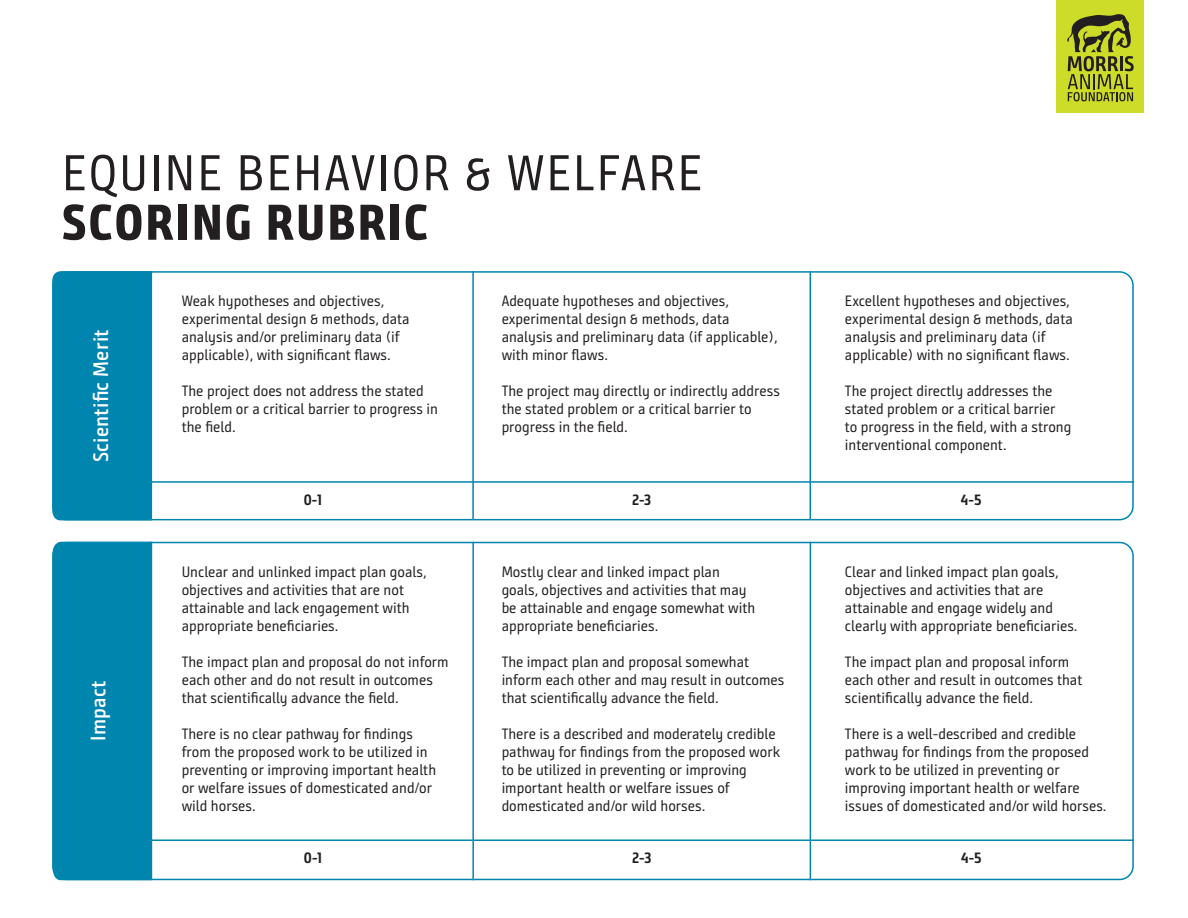
<style>
.page{position:relative;width:1188px;height:918px;background:#fff}
.page>*{position:absolute;margin:0;border:0;box-sizing:border-box;transform-origin:0 0}
.t1{font:50.25px "Bunday Sans";letter-spacing:.04em;color:#231f20}
.t2{font:800 50.25px "Bunday Sans";letter-spacing:.04em;color:#231f20}
.t3{font:600 21px "Bunday Sans";letter-spacing:.01em;color:#fff}
.t4{font:15px/18px "Bunday Sans";color:#231f20}
.t5{font:700 15px "Bunday Sans";color:#231f20}
</style>
<div class="page">
<div style="left:1057px;top:1px;width:87px;height:112px;background:#cddc28"></div>
<svg style="left:1067px;top:14px;width:67px;height:87px"></svg>
<div style="left:52px;top:271px;width:100px;height:249px;background:#0085ae"></div>
<div style="left:52px;top:271px;width:1082px;height:249px;border:2px solid #0085ae;border-radius:14px"></div>
<hr style="left:150px;top:271px;width:2px;height:234px;background:#0085ae">
<hr style="left:472px;top:271px;width:2px;height:248px;background:#0085ae">
<hr style="left:810px;top:271px;width:1px;height:248px;background:#0085ae">
<hr style="left:151px;top:481px;width:983px;height:2px;background:#0085ae">
<div style="left:52px;top:542px;width:100px;height:338px;background:#0085ae"></div>
<div style="left:52px;top:542px;width:1082px;height:338px;border:2px solid #0085ae;border-radius:14px"></div>
<hr style="left:150px;top:542px;width:2px;height:258px;background:#0085ae">
<hr style="left:472px;top:542px;width:2px;height:338px;background:#0085ae">
<hr style="left:810px;top:542px;width:1px;height:338px;background:#0085ae">
<hr style="left:151px;top:839px;width:983px;height:2px;background:#0085ae">
<p class="t1" style="left:62px;top:142px;width:642px">EQUINE BEHAVIOR &amp; WELFARE</p>
<p class="t2" style="left:62px;top:192px;width:368px">SCORING RUBRIC</p>
<p class="t3" style="left:88px;top:462px;width:134px;rotate:-90deg">Scientific Merit</p>
<p class="t4" style="left:182px;top:291px;width:229px">Weak hypotheses and objectives, experimental design &amp; methods, data analysis and/or preliminary data (if applicable), with significant flaws.</p>
<p class="t4" style="left:182px;top:381px;width:258px">The project does not address the stated problem or a critical barrier to progress in the field.</p>
<p class="t4" style="left:502px;top:291px;width:229px">Adequate hypotheses and objectives, experimental design &amp; methods, data</p>
<p class="t4" style="left:502px;top:327px;width:278px">analysis and preliminary data (if applicable), with minor flaws.</p>
<p class="t4" style="left:502px;top:381px;width:280px">The project may directly or indirectly address the stated problem or a critical barrier to progress in the field.</p>
<p class="t4" style="left:845px;top:291px;width:229px">Excellent hypotheses and objectives, experimental design &amp; methods, data analysis and preliminary data (if applicable) with no significant flaws.</p>
<p class="t4" style="left:845px;top:381px;width:209px">The project directly addresses the</p>
<p class="t4" style="left:845px;top:399px;width:212px">stated problem or a critical barrier</p>
<p class="t4" style="left:845px;top:417px;width:228px">to progress in the field, with a strong interventional component.</p>
<p class="t3" style="left:85px;top:741px;width:62px;rotate:-90deg">Impact</p>
<p class="t5" style="left:304px;top:491px;width:20px">0-1</p>
<p class="t5" style="left:632px;top:491px;width:21px">2-3</p>
<p class="t5" style="left:961px;top:491px;width:22px">4-5</p>
<p class="t4" style="left:182px;top:563px;width:246px">Unclear and unlinked impact plan goals, objectives and activities that are not attainable and lack engagement with appropriate beneficiaries.</p>
<p class="t4" style="left:182px;top:653px;width:269px">The impact plan and proposal do not inform each other and do not result in outcomes that scientifically advance the field.</p>
<p class="t4" style="left:182px;top:725px;width:256px">There is no clear pathway for findings from the proposed work to be utilized in preventing or improving important health</p>
<p class="t4" style="left:182px;top:779px;width:252px">or welfare issues of domesticated and/or wild horses.</p>
<p class="t4" style="left:502px;top:563px;width:220px">Mostly clear and linked impact plan</p>
<p class="t4" style="left:502px;top:581px;width:255px">goals, objectives and activities that may be attainable and engage somewhat with appropriate beneficiaries.</p>
<p class="t4" style="left:502px;top:653px;width:284px">The impact plan and proposal somewhat inform each other and may result in outcomes that scientifically advance the field.</p>
<p class="t4" style="left:502px;top:725px;width:280px">There is a described and moderately credible pathway for findings from the proposed work to be utilized in preventing or improving important health or welfare issues of domesticated and/or wild horses.</p>
<p class="t4" style="left:845px;top:563px;width:215px">Clear and linked impact plan goals,</p>
<p class="t4" style="left:845px;top:581px;width:200px">objectives and activities that are</p>
<p class="t4" style="left:845px;top:599px;width:210px">attainable and engage widely and</p>
<p class="t4" style="left:845px;top:617px;width:234px">clearly with appropriate beneficiaries.</p>
<p class="t4" style="left:845px;top:653px;width:239px">The impact plan and proposal inform each other and result in outcomes that scientifically advance the field.</p>
<p class="t4" style="left:845px;top:725px;width:246px">There is a well-described and credible pathway for findings from the proposed</p>
<p class="t4" style="left:845px;top:761px;width:216px">work to be utilized in preventing or</p>
<p class="t4" style="left:845px;top:779px;width:236px">improving important health or welfare</p>
<p class="t4" style="left:845px;top:797px;width:263px">issues of domesticated and/or wild horses.</p>
<p class="t5" style="left:304px;top:849px;width:20px">0-1</p>
<p class="t5" style="left:632px;top:849px;width:21px">2-3</p>
<p class="t5" style="left:961px;top:849px;width:22px">4-5</p>
</div>
